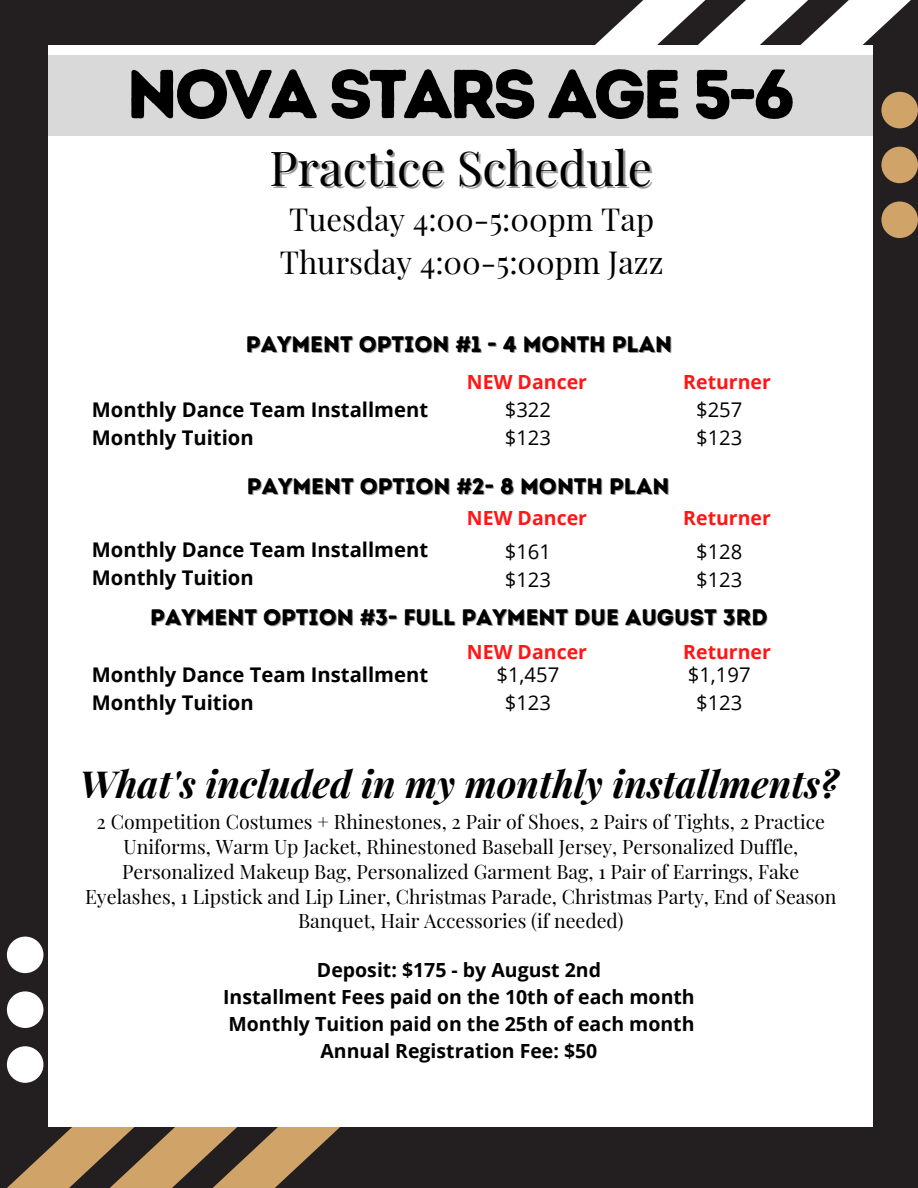
<style>
.page{position:relative;width:918px;height:1188px;background:#231f20}
.page>*{position:absolute;margin:0;border:0;box-sizing:border-box;transform-origin:0 0}
.t1{font:69px "Intro Rust Base";letter-spacing:-.06em;color:#000}
.t2{font:48px "Playfair Display";color:#000}
.t3{font:italic 700 37.35px "Playfair Display";color:#000}
.t4{font:31.05px/42.8px "Playfair Display";color:#000;text-align:center}
.t5{font:22.5px "Intro Rust Base";color:#000}
.t6{font:700 20.25px/28.2px "Open Sans";color:#000}
.t7{font:20.25px "Open Sans";color:#000}
.t8{font:19.5px/24.8px "Playfair Display";color:#000;text-align:center}
.t9{font:700 19.5px/27px "Open Sans";color:#000;text-align:center}
.t10{font:700 19.5px "Open Sans";color:#ff1616}
</style>
<div class="page">
<svg style="left:7px;top:1127px;width:333px;height:61px"></svg>
<svg style="left:7px;top:937px;width:36px;height:146px"></svg>
<div style="left:48px;top:45px;width:825px;height:1082px;background:#fff"></div>
<svg style="left:595px;top:0;width:323px;height:238px"></svg>
<div style="left:48px;top:55px;width:825px;height:81px;background:#d9d9d9"></div>
<p class="t1" style="left:126px;top:53px;width:671px">NOVA STARS AGE 5-6</p>
<h3 class="t2" style="left:269px;top:134px;width:384px">Practice Schedule</h3>
<h2 class="t4" style="left:280px;top:197px;width:385px">Tuesday 4:00-5:00pm Tap<br>Thursday 4:00-5:00pm Jazz</h2>
<h5 class="t5" style="left:246px;top:330px;width:428px">PAYMENT OPTION #1 - 4 MONTH PLAN</h5>
<h6 class="t6" style="left:92px;top:395px;width:338px">Monthly Dance Team Installment<br>Monthly Tuition</h6>
<p class="t10" style="left:467px;top:368px;width:122px">NEW Dancer</p>
<p class="t10" style="left:683px;top:368px;width:89px">Returner</p>
<h6 class="t7" style="left:505px;top:395px;width:48px">$322</h6>
<p class="t7" style="left:505px;top:423px;width:48px">$123</p>
<p class="t7" style="left:696px;top:395px;width:48px">$257</p>
<p class="t7" style="left:696px;top:423px;width:48px">$123</p>
<p class="t5" style="left:247px;top:473px;width:424px">PAYMENT OPTION #2- 8 MONTH PLAN</p>
<h6 class="t6" style="left:92px;top:535px;width:338px">Monthly Dance Team Installment<br>Monthly Tuition</h6>
<h5 class="t10" style="left:467px;top:505px;width:122px">NEW Dancer</h5>
<h5 class="t10" style="left:683px;top:505px;width:89px">Returner</h5>
<p class="t7" style="left:505px;top:537px;width:48px">$161</p>
<h5 class="t7" style="left:505px;top:565px;width:48px">$123</h5>
<h6 class="t7" style="left:696px;top:537px;width:48px">$128</h6>
<h6 class="t7" style="left:696px;top:565px;width:48px">$123</h6>
<p class="t5" style="left:150px;top:603px;width:619px">PAYMENT OPTION #3- FULL PAYMENT DUE AUGUST 3RD</p>
<p class="t6" style="left:92px;top:660px;width:338px">Monthly Dance Team Installment<br>Monthly Tuition</p>
<h6 class="t10" style="left:467px;top:638px;width:122px">NEW Dancer</h6>
<h6 class="t10" style="left:683px;top:638px;width:89px">Returner</h6>
<p class="t7" style="left:497px;top:660px;width:64px">$1,457</p>
<p class="t7" style="left:505px;top:688px;width:48px">$123</p>
<p class="t7" style="left:688px;top:660px;width:64px">$1,197</p>
<p class="t7" style="left:696px;top:688px;width:48px">$123</p>
<p class="t3" style="left:80px;top:757px;width:760px">What's included in my monthly installments?</p>
<h1 class="t8" style="left:85px;top:809px;width:753px">2 Competition Costumes + Rhinestones, 2 Pair of Shoes, 2 Pairs of Tights, 2 Practice Uniforms, Warm Up Jacket, Rhinestoned Baseball Jersey, Personalized Duffle, Personalized Makeup Bag, Personalized Garment Bag, 1 Pair of Earrings, Fake Eyelashes, 1 Lipstick and Lip Liner, Christmas Parade, Christmas Party, End of Season Banquet, Hair Accessories (if needed)</h1>
<h4 class="t9" style="left:223px;top:956px;width:473px">Deposit: $175 - by August 2nd<br>Installment Fees paid on the 10th of each month Monthly Tuition paid on the 25th of each month Annual Registration Fee: $50</h4>
</div>
